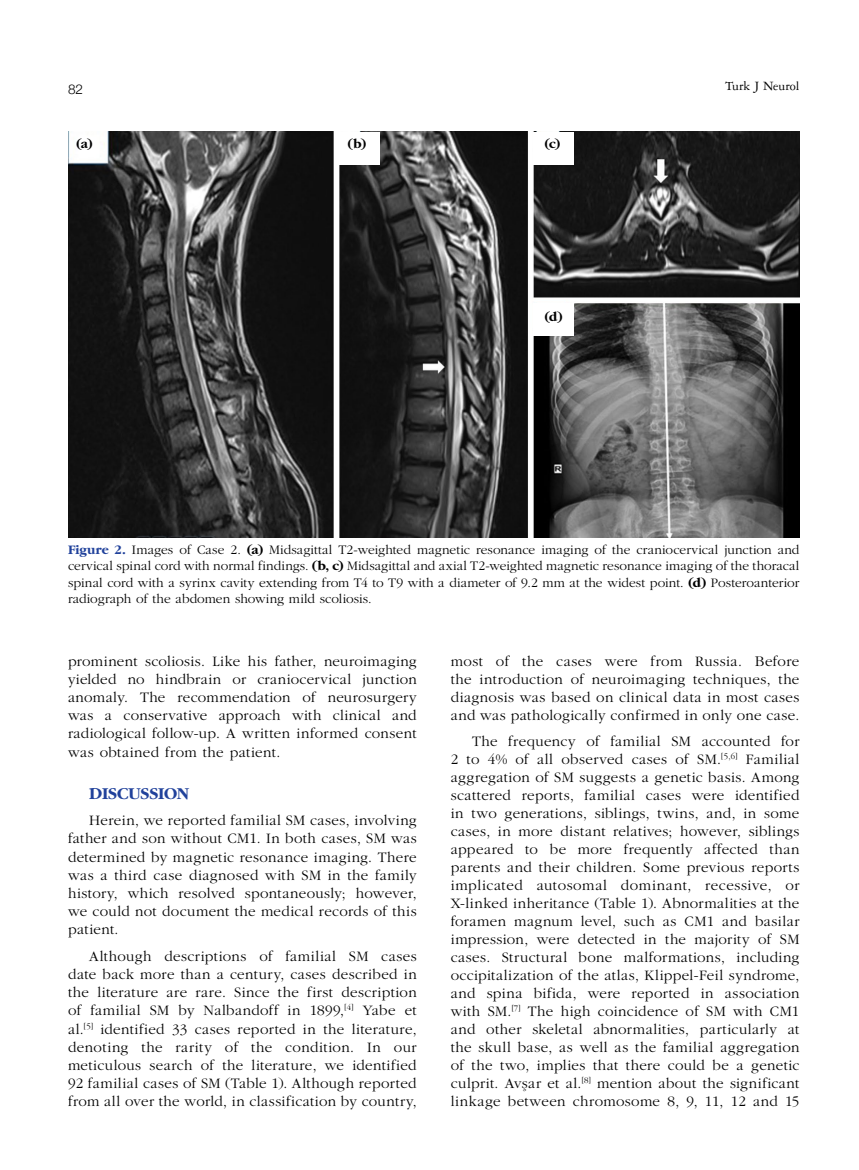
<style>
.page{position:relative;width:859px;height:1170px;background:#fff}
.page>*{position:absolute;margin:0;border:0;box-sizing:border-box;transform-origin:0 0}
.t1{font:17.25px "Garamond Bold Tr";letter-spacing:-.005em;color:#20419b}
.t2{font:15px/18px "Garamond Tr";letter-spacing:.025em;color:#000;text-align:justify}
.t3{font:13.5px/16.2px "Garamond Light Tr";color:#000;text-align:justify}
.t4{font:13.5px "Garamond Bold Tr";color:#000}
.t5{font:13.5px "Garamond Three Tr";letter-spacing:-.01em;color:#000}
.t6{font:300 13.5px "Helvetica Neue";color:#000}
.s1{font-family:"Garamond Bold Tr";color:#20419b}
.s2{font-family:"Garamond Bold Tr"}
</style>
<div class="page">
<img style="left:68px;top:132px;width:731px;height:406px">
<div style="left:339px;top:132px;width:41px;height:32px;background:#fff"></div>
<div style="left:534px;top:132px;width:40px;height:32px;background:#fff"></div>
<div style="left:534px;top:303px;width:40px;height:32px;background:#fff"></div>
<p class="t6" style="left:68px;top:78px;width:16px">82</p>
<p class="t4" style="left:77px;top:135px;width:17px">(a)</p>
<p class="t4" style="left:348px;top:135px;width:20px">(b)</p>
<p class="t4" style="left:545px;top:135px;width:17px">(c)</p>
<p class="t4" style="left:545px;top:308px;width:19px">(d)</p>
<p class="t5" style="left:725px;top:77px;width:76px">Turk J Neurol</p>
<p class="t3" style="left:68px;top:541px;width:733px"><span class="s1">Figure 2.</span> Images of Case 2. <span class="s2">(a)</span> Midsagittal T2-weighted magnetic resonance imaging of the craniocervical junction and cervical spinal cord with normal findings. <span class="s2">(b, c)</span> Midsagittal and axial T2-weighted magnetic resonance imaging of the thoracal spinal cord with a syrinx cavity extending from T4 to T9 with a diameter of 9.2 mm at the widest point. <span class="s2">(d)</span> Posteroanterior radiograph of the abdomen showing mild scoliosis.</p>
<p class="t2" style="left:68px;top:651px;width:350px">prominent scoliosis. Like his father, neuroimaging yielded no hindbrain or craniocervical junction anomaly. The recommendation of neurosurgery was a conservative approach with clinical and radiological follow-up. A written informed consent was obtained from the patient.</p>
<p class="t1" style="left:89px;top:782px;width:101px">DISCUSSION</p>
<p class="t2" style="left:68px;top:811px;width:350px;text-indent:21px">Herein, we reported familial SM cases, involving father and son without CM1. In both cases, SM was determined by magnetic resonance imaging. There was a third case diagnosed with SM in the family history, which resolved spontaneously; however, we could not document the medical records of this patient.</p>
<p class="t2" style="left:68px;top:946px;width:350px;text-indent:21px">Although descriptions of familial SM cases date back more than a century, cases described in the literature are rare. Since the first description of familial SM by Nalbandoff in 1899,<sup>[4]</sup> Yabe et al.<sup>[5]</sup> identified 33 cases reported in the literature, denoting the rarity of the condition. In our meticulous search of the literature, we identified 92 familial cases of SM (Table 1). Although reported from all over the world, in classification by country,</p>
<p class="t2" style="left:451px;top:651px;width:350px">most of the cases were from Russia. Before the introduction of neuroimaging techniques, the diagnosis was based on clinical data in most cases and was pathologically confirmed in only one case.</p>
<p class="t2" style="left:451px;top:732px;width:350px;text-indent:21px">The frequency of familial SM accounted for 2 to 4% of all observed cases of SM.<sup>[5,6]</sup> Familial aggregation of SM suggests a genetic basis. Among scattered reports, familial cases were identified in two generations, siblings, twins, and, in some cases, in more distant relatives; however, siblings appeared to be more frequently affected than parents and their children. Some previous reports implicated autosomal dominant, recessive, or X-linked inheritance (Table 1). Abnormalities at the foramen magnum level, such as CM1 and basilar impression, were detected in the majority of SM cases. Structural bone malformations, including occipitalization of the atlas, Klippel-Feil syndrome, and spina bifida, were reported in association with SM.<sup>[7]</sup> The high coincidence of SM with CM1 and other skeletal abnormalities, particularly at the skull base, as well as the familial aggregation of the two, implies that there could be a genetic culprit. Avşar et al.<sup>[8]</sup> mention about the significant linkage between chromosome 8, 9, 11, 12 and 15</p>
</div>
